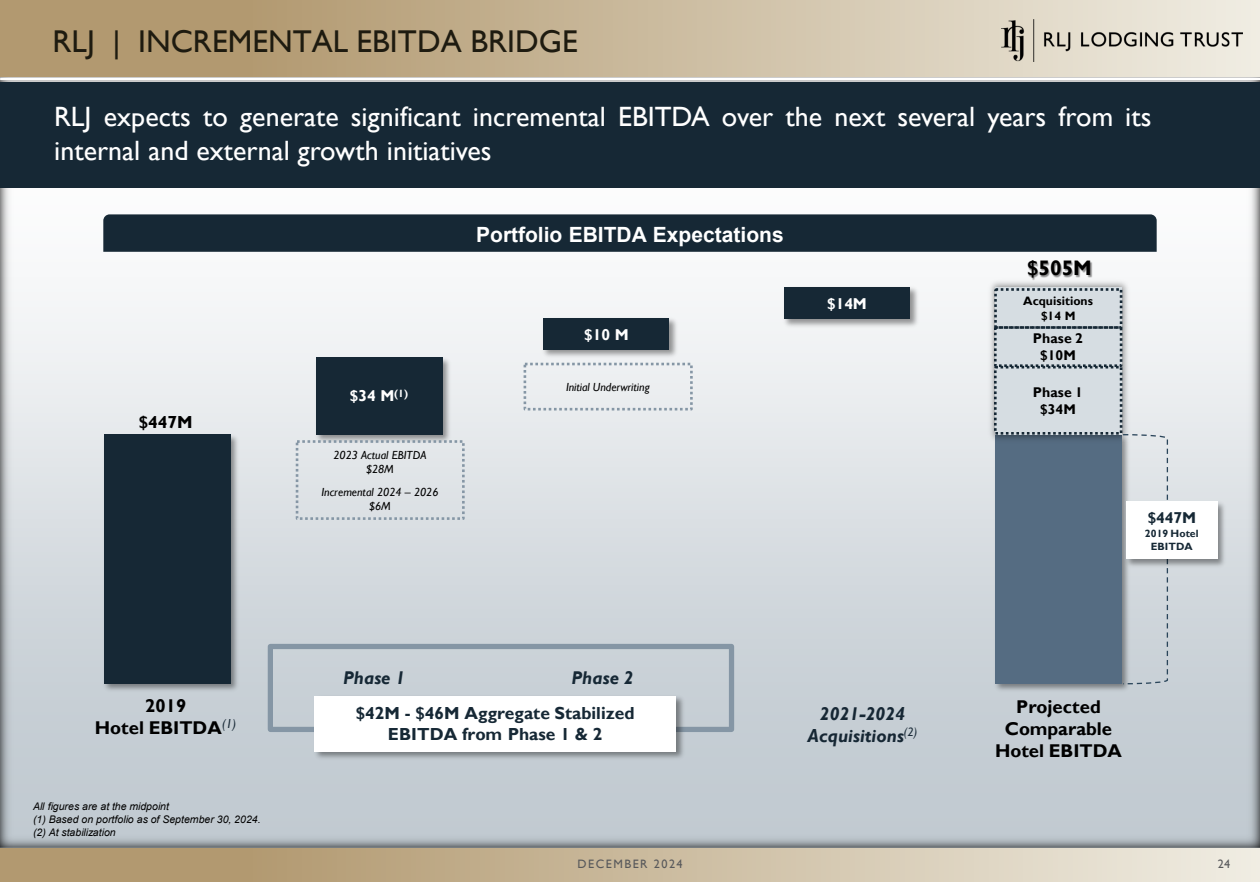
<style>
.page{position:relative;width:1260px;height:882px;background:#fff}
.page>*{position:absolute;margin:0;border:0;box-sizing:border-box;transform-origin:0 0}
.t1{font:31.5px "Gill Sans";color:#1e1b10}
.t2{font:28px/33.6px "Gill Sans";color:#fff}
.t3{font:700 21px "Arial";color:#fff}
.t4{font:700 21px "Gill Sans";color:#000}
.t5{font:700 18.55px/22.1px "Gill Sans";color:#000;text-align:center}
.t6{font:italic 700 18.55px "Gill Sans";letter-spacing:.005em;color:#162734}
.t7{font:italic 700 18.55px "Gill Sans";color:#162835}
.t8{font:700 17.5px/21px "Gill Sans";color:#162835;text-align:center}
.t9{font:700 17.5px "Gill Sans";color:#000}
.t10{font:700 15.75px "Gill Sans";letter-spacing:-.005em;color:#fff}
.t11{font:700 15.75px "Gill Sans";color:#162835}
.t12{font:700 14px "Gill Sans";color:#000}
.t13{font:700 12.25px "Gill Sans";letter-spacing:.005em;color:#000}
.t14{font:12.25px "Gill Sans";letter-spacing:.12em;color:#58595b}
.t15{font:italic 11.72px "Gill Sans";letter-spacing:-.005em;color:#000}
.t16{font:italic 10.5px "Arial";letter-spacing:.005em;color:#000}
.t17{font:700 10.5px/12.6px "Gill Sans";letter-spacing:.005em;color:#162835;text-align:center}
</style>
<div class="page">
<svg style="left:0;top:0;width:1260px;height:77px;background:#c7b597"></svg>
<svg style="left:0;top:848px;width:1260px;height:34px;background:#caba9d"></svg>
<img style="left:1001px;top:20px;width:241px;height:42px">
<img style="left:0;top:77px;width:1260px;height:771px">
<hr style="left:0;top:78px;width:1260px;height:2px;background:#fff">
<div style="left:103px;top:214px;width:1054px;height:38px;background:#162835"></div>
<img style="left:101px;top:431px;width:141px;height:264px">
<div style="left:104px;top:435px;width:127px;height:249px;background:#162835"></div>
<img style="left:312px;top:354px;width:141px;height:92px">
<div style="left:316px;top:358px;width:126px;height:77px;background:#162835"></div>
<img style="left:992px;top:431px;width:141px;height:264px">
<div style="left:995px;top:435px;width:127px;height:249px;background:#556c82"></div>
<img style="left:540px;top:315px;width:141px;height:46px">
<img style="left:571px;top:316px;width:78px;height:47px">
<div style="left:543px;top:318px;width:126px;height:32px;background:#162835"></div>
<img style="left:780px;top:284px;width:141px;height:47px">
<img style="left:814px;top:286px;width:73px;height:47px">
<div style="left:784px;top:287px;width:126px;height:32px;background:#162835"></div>
<img style="left:985px;top:277px;width:147px;height:168px">
<div style="left:995px;top:287px;width:127px;height:148px;background:#d6dde2"></div>
<div style="left:296px;top:440px;width:169px;height:80px;border:3px dashed #8596a5"></div>
<div style="left:268px;top:644px;width:466px;height:88px;border:5px solid #8596a5"></div>
<img style="left:311px;top:692px;width:376px;height:70px">
<img style="left:342px;top:693px;width:319px;height:73px">
<div style="left:315px;top:696px;width:361px;height:55px;background:#fff"></div>
<div style="left:994px;top:366px;width:128px;height:69px;border:3px dashed #162835"></div>
<div style="left:994px;top:326px;width:128px;height:41px;border:3px dashed #162835"></div>
<div style="left:994px;top:288px;width:128px;height:41px;border:3px dashed #162835"></div>
<svg style="left:1122px;top:433px;width:47px;height:252px;background:#cad0d5"></svg>
<img style="left:1122px;top:498px;width:107px;height:72px">
<img style="left:1135px;top:500px;width:87px;height:70px">
<div style="left:1126px;top:502px;width:92px;height:57px;background:#fff"></div>
<img style="left:1014px;top:248px;width:93px;height:44px">
<div style="left:0;top:82px;width:1260px;height:106px;background:#162835"></div>
<div style="left:524px;top:363px;width:169px;height:47px;border:3px dashed #8596a5"></div>
<h2 class="t1" style="left:52px;top:23px;width:527px">RLJ | INCREMENTAL EBITDA BRIDGE</h2>
<p class="t2" style="left:54px;top:100px;width:1099px">RLJ expects to generate significant incremental EBITDA over the next several years from its internal and external growth initiatives</p>
<p class="t9" style="left:139px;top:412px;width:55px">$447M</p>
<p class="t5" style="left:145px;top:696px;width:43px">2019</p>
<p class="t5" style="left:95px;top:718px;width:143px">Hotel EBITDA<sup>(1)</sup></p>
<p class="t16" style="left:33px;top:800px;width:137px">All figures are at the midpoint</p>
<p class="t16" style="left:33px;top:813px;width:229px">(1) Based on portfolio as of September 30, 2024.</p>
<p class="t16" style="left:33px;top:825px;width:84px">(2) At stabilization</p>
<p class="t10" style="left:350px;top:387px;width:60px">$34 M<sup>(1)</sup></p>
<p class="t15" style="left:333px;top:448px;width:95px">2023 Actual EBITDA</p>
<p class="t15" style="left:366px;top:462px;width:29px">$28M</p>
<p class="t15" style="left:322px;top:485px;width:119px">Incremental 2024 – 2026</p>
<p class="t15" style="left:369px;top:499px;width:23px">$6M</p>
<p class="t3" style="left:476px;top:220px;width:309px">Portfolio EBITDA Expectations</p>
<p class="t10" style="left:584px;top:325px;width:46px">$10 M</p>
<p class="t15" style="left:566px;top:380px;width:85px">Initial Underwriting</p>
<p class="t10" style="left:827px;top:294px;width:41px">$14M</p>
<p class="t7" style="left:343px;top:667px;width:64px">Phase 1</p>
<p class="t7" style="left:572px;top:667px;width:64px">Phase 2</p>
<p class="t8" style="left:356px;top:703px;width:280px">$42M - $46M Aggregate Stabilized<br>EBITDA from Phase 1 &amp; 2</p>
<p class="t6" style="left:820px;top:703px;width:87px">2021-2024</p>
<p class="t6" style="left:808px;top:725px;width:111px">Acquisitions<sup>(2)</sup></p>
<p class="t4" style="left:1027px;top:256px;width:66px">$505M</p>
<p class="t13" style="left:1023px;top:294px;width:71px">Acquisitions</p>
<p class="t13" style="left:1041px;top:309px;width:36px">$14 M</p>
<p class="t12" style="left:1033px;top:330px;width:51px">Phase 2</p>
<p class="t12" style="left:1040px;top:347px;width:37px">$10M</p>
<p class="t12" style="left:1033px;top:384px;width:51px">Phase 1</p>
<p class="t12" style="left:1040px;top:400px;width:37px">$34M</p>
<p class="t11" style="left:1148px;top:509px;width:50px">$447M</p>
<p class="t17" style="left:1145px;top:528px;width:55px">2019 Hotel<br>EBITDA</p>
<p class="t5" style="left:1005px;top:696px;width:109px">Projected<br>Comparable</p>
<p class="t5" style="left:995px;top:740px;width:129px">Hotel EBITDA</p>
<p class="t14" style="left:578px;top:857px;width:107px">DECEMBER 2024</p>
<p class="t14" style="left:1218px;top:857px;width:14px">24</p>
</div>
